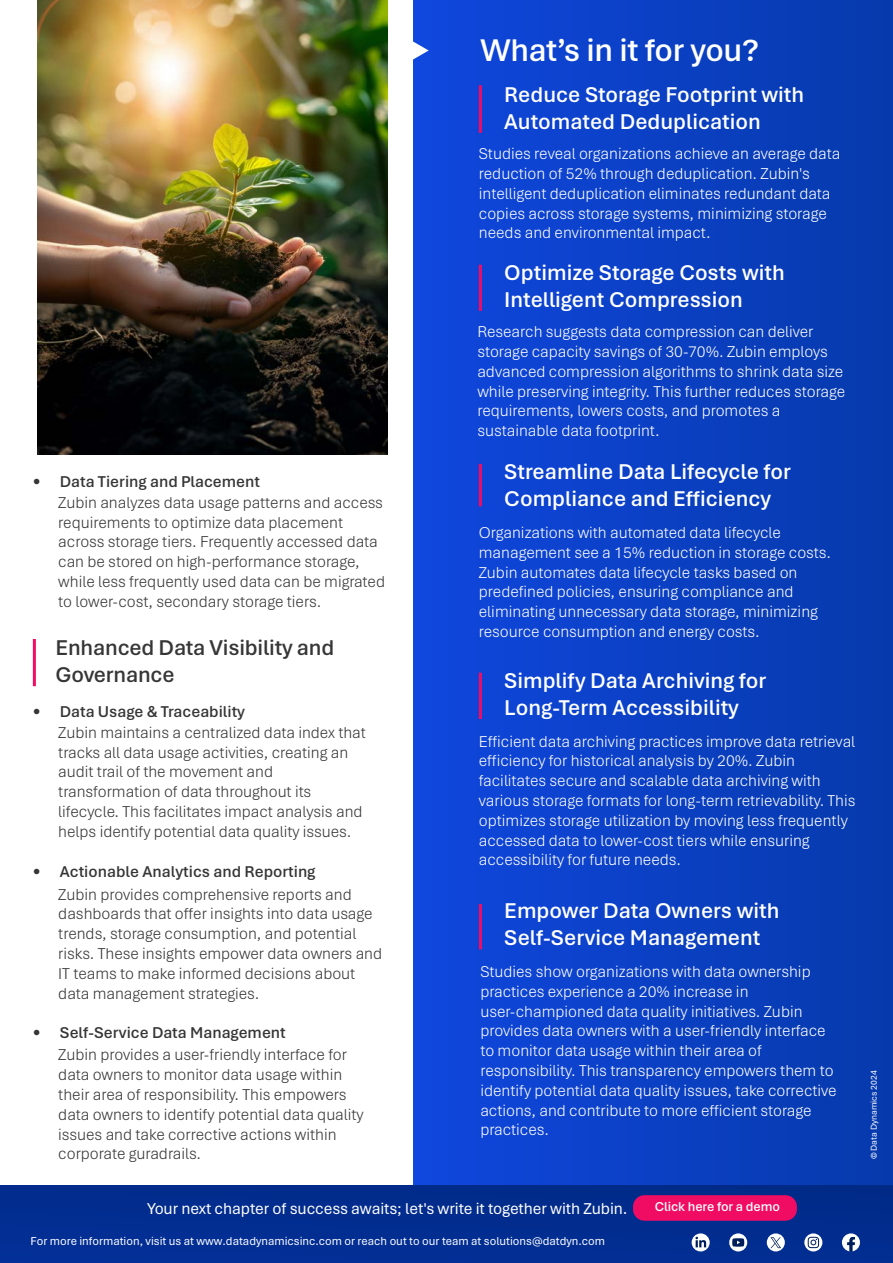
<style>
.page{position:relative;width:893px;height:1263px;background:#fff}
.page>*{position:absolute;margin:0;border:0;box-sizing:border-box;transform-origin:0 0}
.t1{font:600 33px "Aptos";letter-spacing:-.01em;color:#fff}
.t2{font:600 22.5px/27px "Aptos";color:#fff}
.t3{font:600 22.5px/27px "Aptos";letter-spacing:-.01em;color:#363636}
.t4{font:300 16.5px/19.8px "Aptos";color:#fff}
.t5{font:300 16.5px/19.8px "Aptos";color:#363636}
.t6{font:600 16.5px "Aptos";color:#363636}
.t7{font:16.5px "Aptos";letter-spacing:-.005em;color:#fff}
.t8{font:600 13.5px "Aptos";letter-spacing:-.005em;color:#fff}
.t9{font:12px "Aptos";color:#fff}
.t10{font:9px "Aptos";color:#fff}
</style>
<div class="page">
<div style="left:414px;top:0;width:479px;height:1263px;background:linear-gradient(to right,#1047de,#0639ab)"></div>
<hr style="left:479px;top:85px;width:3px;height:48px;background:#f10c63">
<hr style="left:479px;top:265px;width:3px;height:46px;background:#f10c63">
<hr style="left:479px;top:464px;width:3px;height:42px;background:#f10c63">
<hr style="left:479px;top:673px;width:3px;height:46px;background:#f10c63">
<hr style="left:479px;top:904px;width:3px;height:45px;background:#f10c63">
<hr style="left:33px;top:639px;width:3px;height:47px;background:#f10c63">
<svg style="left:413px;top:32px;width:16px;height:37px"></svg>
<div style="left:0;top:1185px;width:893px;height:78px;background:#022d90"></div>
<div style="left:633px;top:1195px;width:164px;height:26px;background:#f10c63;border-radius:12px"></div>
<svg style="left:804px;top:1233px;width:18px;height:18px"></svg>
<svg style="left:808px;top:1237px;width:11px;height:11px"></svg>
<svg style="left:767px;top:1233px;width:18px;height:18px"></svg>
<div style="left:729px;top:1233px;width:18px;height:18px;background:#fff;border-radius:50%"></div>
<svg style="left:732px;top:1238px;width:12px;height:9px"></svg>
<svg style="left:692px;top:1233px;width:18px;height:18px"></svg>
<svg style="left:695px;top:1237px;width:11px;height:10px"></svg>
<svg style="left:842px;top:1233px;width:18px;height:18px"></svg>
<svg style="left:770px;top:1237px;width:11px;height:11px"></svg>
<img style="left:37px;top:0;width:351px;height:455px">
<p class="t6" style="left:33px;top:471px;width:229px">• Data Tiering and Placement</p>
<p class="t5" style="left:58px;top:492px;width:328px">Zubin analyzes data usage patterns and access requirements to optimize data placement across storage tiers. Frequently accessed data can be stored on high-performance storage, while less frequently used data can be migrated to lower-cost, secondary storage tiers.</p>
<h2 class="t3" style="left:56px;top:633px;width:280px">Enhanced Data Visibility and<br>Governance</h2>
<p class="t6" style="left:33px;top:701px;width:214px">• Data Usage &amp; Traceability</p>
<p class="t5" style="left:58px;top:722px;width:309px">Zubin maintains a centralized data index that tracks all data usage activities, creating an audit trail of the movement and transformation of data throughout its lifecycle. This facilitates impact analysis and helps identify potential data quality issues.</p>
<p class="t6" style="left:33px;top:860px;width:284px">• Actionable Analytics and Reporting</p>
<p class="t5" style="left:58px;top:884px;width:325px">Zubin provides comprehensive reports and dashboards that offer insights into data usage trends, storage consumption, and potential risks. These insights empower data owners and IT teams to make informed decisions about data management strategies.</p>
<p class="t6" style="left:33px;top:1021px;width:254px">• Self-Service Data Management</p>
<p class="t5" style="left:58px;top:1044px;width:307px">Zubin provides a user-friendly interface for data owners to monitor data usage within their area of responsibility. This empowers data owners to identify potential data quality issues and take corrective actions within corporate guradrails.</p>
<h1 class="t1" style="left:480px;top:28px;width:280px">What’s in it for you?</h1>
<h2 class="t2" style="left:504px;top:80px;width:301px">Reduce Storage Footprint with<br>Automated Deduplication</h2>
<p class="t4" style="left:479px;top:143px;width:363px">Studies reveal organizations achieve an average data reduction of 52% through deduplication. Zubin's intelligent deduplication eliminates redundant data copies across storage systems, minimizing storage needs and environmental impact.</p>
<h2 class="t2" style="left:504px;top:258px;width:282px">Optimize Storage Costs with<br>Intelligent Compression</h2>
<p class="t4" style="left:477px;top:321px;width:369px">Research suggests data compression can deliver storage capacity savings of 30-70%. Zubin employs advanced compression algorithms to shrink data size while preserving integrity. This further reduces storage requirements, lowers costs, and promotes a sustainable data footprint.</p>
<h2 class="t2" style="left:504px;top:457px;width:288px">Streamline Data Lifecycle for<br>Compliance and Efficiency</h2>
<p class="t4" style="left:479px;top:522px;width:354px">Organizations with automated data lifecycle management see a 15% reduction in storage costs.<br>Zubin automates data lifecycle tasks based on predefined policies, ensuring compliance and eliminating unnecessary data storage, minimizing resource consumption and energy costs.</p>
<h2 class="t2" style="left:504px;top:666px;width:264px">Simplify Data Archiving for<br>Long-Term Accessibility</h2>
<p class="t4" style="left:479px;top:731px;width:378px">Efficient data archiving practices improve data retrieval efficiency for historical analysis by 20%. Zubin facilitates secure and scalable data archiving with various storage formats for long-term retrievability. This optimizes storage utilization by moving less frequently accessed data to lower-cost tiers while ensuring accessibility for future needs.</p>
<h2 class="t2" style="left:504px;top:896px;width:277px">Empower Data Owners with<br>Self-Service Management</h2>
<p class="t4" style="left:480px;top:961px;width:358px">Studies show organizations with data ownership practices experience a 20% increase in user-championed data quality initiatives. Zubin provides data owners with a user-friendly interface to monitor data usage within their area of responsibility. This transparency empowers them to identify potential data quality issues, take corrective actions, and contribute to more efficient storage practices.</p>
<p class="t10" style="left:868px;top:1159px;width:90px;rotate:-90deg">© Data Dynamics 2024</p>
<p class="t7" style="left:147px;top:1197px;width:482px">Your next chapter of success awaits; let's write it together with Zubin.</p>
<p class="t8" style="left:655px;top:1198px;width:127px">Click here for a demo</p>
<p class="t9" style="left:30px;top:1232px;width:576px">For more information, visit us at www.datadynamicsinc.com or reach out to our team at solutions@datdyn.com</p>
</div>
